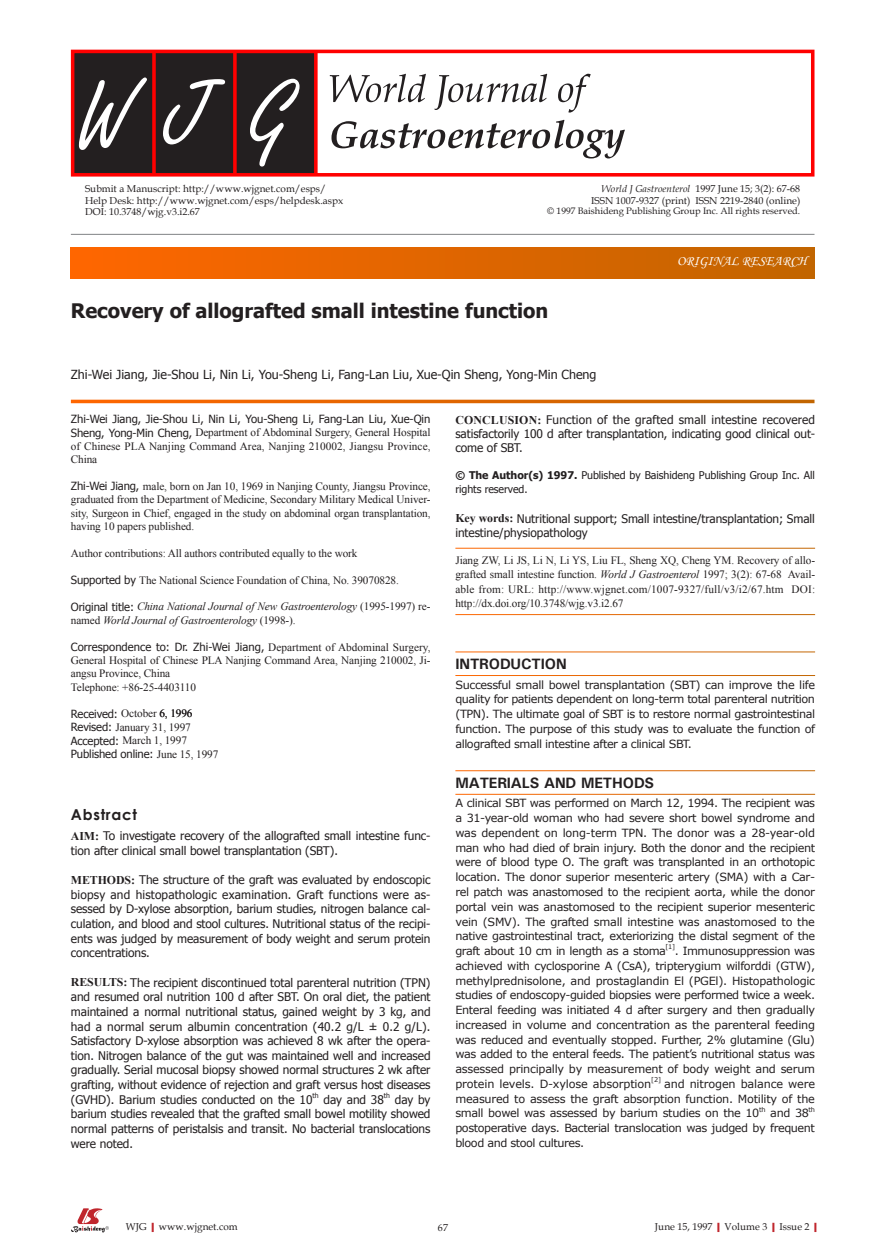
<style>
.page{position:relative;width:886px;height:1250px;background:#fff}
.page>*{position:absolute;margin:0;border:0;box-sizing:border-box;transform-origin:0 0}
._0-题目{font:700 20px "Tahoma";color:#231f20}
._4-一级标题{font:700 15px "Univers";letter-spacing:-.01em;color:#231f20}
.t1{font:700 15px "Century Gothic";letter-spacing:.05em;color:#231f20}
._0-栏目{font:13.75px "Monotype Corsiva";color:#fff}
._0-作者{font:12.5px "Tahoma";color:#231f20}
._2-摘要{font:11.88px/14.6px "Tahoma";letter-spacing:-.005em;color:#231f20;text-align:justify}
._6-正文文本{font:11.25px/14.8px "Verdana";letter-spacing:-.04em;color:#231f20;text-align:justify}
._1-作者信息区{font:11.25px/13.2px "Times New Roman";letter-spacing:-.01em;color:#231f20;text-align:justify}
._3-文献著录区{font:11.25px/14.1px "Times New Roman";letter-spacing:.015em;color:#231f20;text-align:justify}
._1-作者信息区-2{font:italic 11.25px/13.4px "Times New Roman";letter-spacing:-.01em;color:#231f20}
._1-作者信息区-3{font:11.25px "Tahoma";letter-spacing:-.01em;color:#231f20}
._2-摘要-2{font:10.62px/14.1px "Tahoma";letter-spacing:-.005em;color:#231f20}
.t2{font:10px "Book Antiqua";color:#231f20}
.t3{font:9.38px "Book Antiqua";color:#231f20}
._2-摘要-3{font:6.88px "Tahoma";color:#231f20}
._6-正文文本-2{font:6.5px "Verdana";color:#231f20}
.s1{font-style:italic}
.s2{font-family:"Tahoma"}
.s3{font-family:"Tahoma";font-style:normal}
.s4{font-style:normal}
.s5{font-family:"Times New Roman"}
.s6{font-family:"Times New Roman";font-weight:700}
.s7{font-weight:700}
.s8{font-weight:700;color:#c0262d}
</style>
<div class="page">
<div style="left:71px;top:247px;width:743px;height:31px;background:linear-gradient(to right,#f60,#c26500)"></div>
<hr style="left:71px;top:234px;width:743px;height:1px;background:#808285">
<div style="left:73px;top:51px;width:243px;height:124px;background:#231f20"></div>
<svg style="left:152px;top:55px;width:4px;height:116px"></svg>
<svg style="left:233px;top:55px;width:4px;height:116px"></svg>
<svg style="left:314px;top:55px;width:4px;height:116px"></svg>
<div style="left:71px;top:50px;width:743px;height:126px;border:4px solid #f00"></div>
<svg style="left:250px;top:79px;width:50px;height:87px"></svg>
<svg style="left:163px;top:79px;width:62px;height:65px"></svg>
<svg style="left:79px;top:77px;width:68px;height:73px"></svg>
<svg style="left:330px;top:74px;width:261px;height:38px"></svg>
<svg style="left:331px;top:120px;width:294px;height:38px"></svg>
<svg style="left:71px;top:399px;width:743px;height:4px;background:#e57f2b"></svg>
<svg style="left:71px;top:1208px;width:38px;height:23px"></svg>
<p class="t2" style="left:85px;top:182px;width:243px">Submit a Manuscript: http://www.wjgnet.com/esps/</p>
<p class="t2" style="left:85px;top:193px;width:260px">Help Desk: http://www.wjgnet.com/esps/helpdesk.aspx</p>
<p class="t2" style="left:85px;top:204px;width:116px">DOI: 10.3748/wjg.v3.i2.67</p>
<p class="t2" style="left:601px;top:182px;width:200px"><span class="s1">World J Gastroenterol</span> 1997 June 15; 3(2): 67-68</p>
<p class="t2" style="left:591px;top:193px;width:211px">ISSN 1007-9327 (print) ISSN 2219-2840 (online)</p>
<p class="t3" style="left:547px;top:205px;width:254px">© 1997 Baishideng Publishing Group Inc. All rights reserved.</p>
<p class="_0-栏目" style="left:677px;top:252px;width:131px">ORIGINAL RESEARCH</p>
<p class="_0-题目" style="left:71px;top:297px;width:479px">Recovery of allografted small intestine function</p>
<p class="_0-作者" style="left:71px;top:365px;width:527px">Zhi-Wei Jiang, Jie-Shou Li, Nin Li, You-Sheng Li, Fang-Lan Liu, Xue-Qin Sheng, Yong-Min Cheng</p>
<p class="_1-作者信息区" style="left:71px;top:412px;width:361px"><span class="s2">Zhi-Wei Jiang, Jie-Shou Li, Nin Li, You-Sheng Li, Fang-Lan Liu, Xue-Qin Sheng, Yong-Min Cheng,</span> Department of Abdominal Surgery, General Hospital of Chinese PLA Nanjing Command Area, Nanjing 210002, Jiangsu Province, China</p>
<p class="_1-作者信息区" style="left:71px;top:479px;width:361px"><span class="s2">Zhi-Wei Jiang,</span> male, born on Jan 10, 1969 in Nanjing County, Jiangsu Province, graduated from the Department of Medicine, Secondary Military Medical Univer&shy;sity, Surgeon in Chief, engaged in the study on abdominal organ transplantation, having 10 papers published.</p>
<p class="_1-作者信息区" style="left:71px;top:546px;width:288px">Author contributions: All authors contributed equally to the work</p>
<p class="_1-作者信息区" style="left:71px;top:573px;width:329px"><span class="s2">Supported by</span> The National Science Foundation of China, No. 39070828.</p>
<p class="_1-作者信息区-2" style="left:71px;top:599px;width:361px"><span class="s3">Original title:</span> China National Journal of New Gastroenterology <span class="s4">(1995-1997) re&shy;named</span> World Journal of Gastroenterology <span class="s4">(1998-).</span></p>
<p class="_1-作者信息区" style="left:71px;top:640px;width:361px"><span class="s2">Correspondence to: Dr. Zhi-Wei Jiang,</span> Department of Abdominal Surgery, General Hospital of Chinese PLA Nanjing Command Area, Nanjing 210002, Ji&shy;angsu Province, China</p>
<p class="_1-作者信息区" style="left:71px;top:680px;width:127px">Telephone: +86-25-4403110</p>
<p class="_1-作者信息区" style="left:71px;top:706px;width:123px"><span class="s2">Received:</span> October 6, 1996</p>
<p class="_1-作者信息区" style="left:71px;top:720px;width:122px"><span class="s2">Revised:</span> January 31, 1997</p>
<p class="_1-作者信息区" style="left:71px;top:733px;width:118px"><span class="s2">Accepted:</span> March 1, 1997</p>
<p class="_1-作者信息区-3" style="left:71px;top:746px;width:149px">Published online: <span class="s5">June 15, 1997</span></p>
<p class="t1" style="left:71px;top:803px;width:68px">Abstract</p>
<p class="_2-摘要" style="left:71px;top:827px;width:361px"><span class="s6">AIM:</span> To investigate recovery of the allografted small intestine func&shy;tion after clinical small bowel transplantation (SBT).</p>
<p class="_2-摘要" style="left:71px;top:871px;width:361px"><span class="s6">METHODS:</span> The structure of the graft was evaluated by endoscopic biopsy and histopathologic examination. Graft functions were as&shy;sessed by D-xylose absorption, barium studies, nitrogen balance cal&shy;culation, and blood and stool cultures. Nutritional status of the recipi&shy;ents was judged by measurement of body weight and serum protein concentrations.</p>
<p class="_2-摘要" style="left:71px;top:974px;width:361px"><span class="s6">RESULTS:</span> The recipient discontinued total parenteral nutrition (TPN) and resumed oral nutrition 100 d after SBT. On oral diet, the patient maintained a normal nutritional status, gained weight by 3 kg, and had a normal serum albumin concentration (40.2 g/L ± 0.2 g/L).<br>Satisfactory D-xylose absorption was achieved 8 wk after the opera&shy;tion. Nitrogen balance of the gut was maintained well and increased gradually. Serial mucosal biopsy showed normal structures 2 wk after grafting, without evidence of rejection and graft versus host diseases (GVHD). Barium studies conducted on the 10</p>
<p class="_2-摘要-3" style="left:312px;top:1090px;width:8px">th</p>
<p class="_2-摘要" style="left:323px;top:1091px;width:62px">day and 38</p>
<p class="_2-摘要-3" style="left:384px;top:1090px;width:8px">th</p>
<p class="_2-摘要" style="left:71px;top:1091px;width:361px;text-indent:324px">day by barium studies revealed that the grafted small bowel motility showed normal patterns of peristalsis and transit. No bacterial translocations were noted.</p>
<p class="_2-摘要" style="left:455px;top:412px;width:361px;line-height:14.1px"><span class="s6">CONCLUSION:</span> Function of the grafted small intestine recovered satisfactorily 100 d after transplantation, indicating good clinical out&shy;come of SBT.</p>
<p class="_2-摘要-2" style="left:455px;top:468px;width:361px"><span class="s7">© The Author(s) 1997.</span> Published by Baishideng Publishing Group Inc. All rights reserved.</p>
<p class="_2-摘要" style="left:455px;top:510px;width:361px;line-height:14.1px"><span class="s6">Key words:</span> Nutritional support; Small intestine/transplantation; Small intestine/physiopathology</p>
<p class="_3-文献著录区" style="left:455px;top:553px;width:361px">Jiang ZW, Li JS, Li N, Li YS, Liu FL, Sheng XQ, Cheng YM. Recovery of allo&shy;grafted small intestine function. <span class="s1">World J Gastroenterol</span> 1997; 3(2): 67-68 Avail&shy;able from: URL: http://www.wjgnet.com/1007-9327/full/v3/i2/67.htm DOI: http://dx.doi.org/10.3748/wjg.v3.i2.67</p>
<p class="_4-一级标题" style="left:455px;top:654px;width:113px">INTRODUCTION</p>
<p class="_6-正文文本" style="left:455px;top:676px;width:361px">Successful small bowel transplantation (SBT) can improve the life quality for patients dependent on long-term total parenteral nutrition (TPN). The ultimate goal of SBT is to restore normal gastrointestinal function. The purpose of this study was to evaluate the function of allografted small intestine after a clinical SBT.</p>
<p class="_4-一级标题" style="left:455px;top:773px;width:200px">MATERIALS AND METHODS</p>
<p class="_6-正文文本" style="left:455px;top:795px;width:361px">A clinical SBT was performed on March 12, 1994. The recipient was a 31-year-old woman who had severe short bowel syndrome and was dependent on long-term TPN. The donor was a 28-year-old man who had died of brain injury. Both the donor and the recipient were of blood type O. The graft was transplanted in an orthotopic location. The donor superior mesenteric artery (SMA) with a Car&shy;rel patch was anastomosed to the recipient aorta, while the donor portal vein was anastomosed to the recipient superior mesenteric vein (SMV). The grafted small intestine was anastomosed to the native gastrointestinal tract, exteriorizing the distal segment of the graft about 10 cm in length as a stoma</p>
<p class="_6-正文文本-2" style="left:665px;top:942px;width:11px">[1]</p>
<p class="_6-正文文本" style="left:455px;top:942px;width:361px;text-indent:219px">. Immunosuppression was achieved with cyclosporine A (CsA), tripterygium wilforddi (GTW), methylprednisolone, and prostaglandin El (PGEl). Histopathologic studies of endoscopy-guided biopsies were performed twice a week.<br>Enteral feeding was initiated 4 d after surgery and then gradually increased in volume and concentration as the parenteral feeding was reduced and eventually stopped. Further, 2% glutamine (Glu) was added to the enteral feeds. The patient’s nutritional status was assessed principally by measurement of body weight and serum protein levels. D-xylose absorption</p>
<p class="_6-正文文本-2" style="left:651px;top:1075px;width:11px">[2]</p>
<p class="_6-正文文本" style="left:455px;top:1075px;width:361px;text-indent:209px">and nitrogen balance were measured to assess the graft absorption function. Motility of the small bowel was assessed by barium studies on the 10</p>
<p class="_6-正文文本-2" style="left:759px;top:1104px;width:8px">th</p>
<p class="_6-正文文本" style="left:770px;top:1105px;width:40px">and 38</p>
<p class="_6-正文文本-2" style="left:808px;top:1104px;width:8px">th</p>
<p class="_6-正文文本" style="left:455px;top:1119px;width:361px">postoperative days. Bacterial translocation was judged by frequent blood and stool cultures.</p>
<p class="t2" style="left:126px;top:1218px;width:113px">WJG<span class="s8">|</span>www.wjgnet.com</p>
<p class="t2" style="left:438px;top:1219px;width:11px">67</p>
<p class="t2" style="left:655px;top:1218px;width:168px">June 15, 1997<span class="s8">|</span>Volume 3<span class="s8">|</span>Issue 2<span class="s8">|</span></p>
</div>
